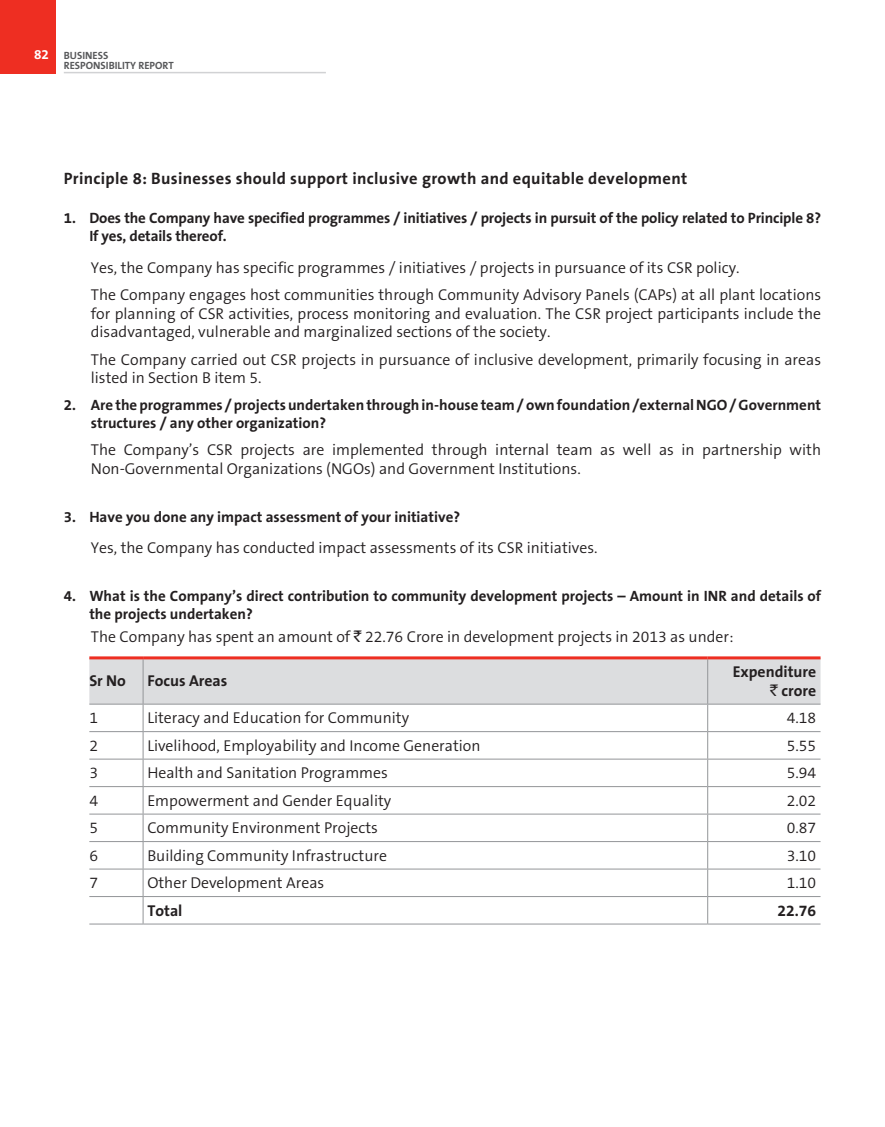
<style>
.page{position:relative;width:885px;height:1127px;background:#fff}
.page>*{position:absolute;margin:0;border:0;box-sizing:border-box;transform-origin:0 0}
.t1{font:700 16.5px "The Sans B7";letter-spacing:.02em;color:#231f20}
.t2{font:300 15.75px/18.8px "The Sans B4";color:#231f20}
.t3{font:700 15.75px/18.8px "The Sans B7";color:#231f20;text-align:right}
.t4{font:700 15px/18px "The Sans B7";color:#231f20}
.t5{font:700 10.5px/10.5px "The Sans B7";color:#57585a}
.s1{font-size:13.5px;color:#fff}
.s2{font-family:"Rupee Foradian";font-weight:400}
</style>
<div class="page">
<div style="left:0;top:0;width:55px;height:74px;background:#ee2e22"></div>
<hr style="left:64px;top:72px;width:262px;height:1px;background:#d1d2d4">
<svg style="left:89px;top:659px;width:731px;height:264px"></svg>
<hr style="left:89px;top:923px;width:54px;height:1px;background:#939598">
<hr style="left:143px;top:923px;width:564px;height:1px;background:#939598">
<hr style="left:707px;top:923px;width:113px;height:1px;background:#939598">
<hr style="left:143px;top:659px;width:1px;height:45px;background:#939598">
<hr style="left:707px;top:659px;width:1px;height:45px;background:#939598">
<hr style="left:89px;top:704px;width:54px;height:1px;background:#939598">
<hr style="left:143px;top:704px;width:564px;height:1px;background:#939598">
<hr style="left:707px;top:704px;width:113px;height:1px;background:#939598">
<hr style="left:89px;top:656px;width:54px;height:3px;background:#ee2e22">
<hr style="left:143px;top:656px;width:564px;height:3px;background:#ee2e22">
<hr style="left:707px;top:656px;width:113px;height:3px;background:#ee2e22">
<p class="t5" style="left:64px;top:50px;width:112px;text-indent:-30px"><span class="s1">82</span> BUSINESS<br>RESPONSIBILITY REPORT</p>
<p class="t1" style="left:64px;top:169px;width:625px">Principle 8: Businesses should support inclusive growth and equitable development</p>
<p class="t4" style="left:89px;top:210px;width:733px;text-indent:-26px">1. Does the Company have specified programmes / initiatives / projects in pursuit of the policy related to Principle 8?<br>If yes, details thereof.</p>
<p class="t2" style="left:91px;top:254px;width:731px;line-height:27.3px">Yes, the Company has specific programmes / initiatives / projects in pursuance of its CSR policy.<br>The Company engages host communities through Community Advisory Panels (CAPs) at all plant locations</p>
<p class="t2" style="left:91px;top:305px;width:731px">for planning of CSR activities, process monitoring and evaluation. The CSR project participants include the disadvantaged, vulnerable and marginalized sections of the society.</p>
<p class="t2" style="left:91px;top:351px;width:731px">The Company carried out CSR projects in pursuance of inclusive development, primarily focusing in areas listed in Section B item 5.</p>
<p class="t4" style="left:91px;top:397px;width:731px;text-indent:-27px">2. Are the programmes / projects undertaken through in-house team / own foundation /external NGO / Government structures / any other organization?</p>
<p class="t2" style="left:91px;top:441px;width:731px">The Company’s CSR projects are implemented through internal team as well as in partnership with<br>Non-Governmental Organizations (NGOs) and Government Institutions.</p>
<p class="t4" style="left:64px;top:508px;width:398px">3. Have you done any impact assessment of your initiative?</p>
<p class="t2" style="left:91px;top:539px;width:508px">Yes, the Company has conducted impact assessments of its CSR initiatives.</p>
<p class="t4" style="left:89px;top:588px;width:733px;text-indent:-26px">4. What is the Company’s direct contribution to community development projects – Amount in INR and details of the projects undertaken?</p>
<p class="t2" style="left:91px;top:628px;width:644px">The Company has spent an amount of <span class="s2">`</span> 22.76 Crore in development projects in 2013 as under:</p>
<p class="t3" style="left:89px;top:672px;width:38px">Sr No</p>
<p class="t3" style="left:147px;top:672px;width:82px">Focus Areas</p>
<p class="t3" style="left:732px;top:663px;width:85px">Expenditure <span class="s2">`</span> crore</p>
<p class="t2" style="left:89px;top:709px;width:10px">1</p>
<p class="t2" style="left:147px;top:709px;width:263px">Literacy and Education for Community</p>
<p class="t2" style="left:786px;top:709px;width:31px">4.18</p>
<p class="t2" style="left:89px;top:737px;width:10px">2</p>
<p class="t2" style="left:147px;top:737px;width:335px">Livelihood, Employability and Income Generation</p>
<p class="t2" style="left:786px;top:737px;width:31px">5.55</p>
<p class="t2" style="left:89px;top:764px;width:10px">3</p>
<p class="t2" style="left:147px;top:764px;width:242px">Health and Sanitation Programmes</p>
<p class="t2" style="left:786px;top:764px;width:31px">5.94</p>
<p class="t2" style="left:89px;top:792px;width:10px">4</p>
<p class="t2" style="left:147px;top:792px;width:245px">Empowerment and Gender Equality</p>
<p class="t2" style="left:786px;top:792px;width:31px">2.02</p>
<p class="t2" style="left:89px;top:819px;width:10px">5</p>
<p class="t2" style="left:147px;top:819px;width:232px">Community Environment Projects</p>
<p class="t2" style="left:786px;top:819px;width:31px">0.87</p>
<p class="t2" style="left:89px;top:847px;width:10px">6</p>
<p class="t2" style="left:147px;top:847px;width:241px">Building Community Infrastructure</p>
<p class="t2" style="left:786px;top:847px;width:31px">3.10</p>
<p class="t2" style="left:89px;top:874px;width:10px">7</p>
<p class="t2" style="left:147px;top:874px;width:178px">Other Development Areas</p>
<p class="t2" style="left:786px;top:874px;width:31px">1.10</p>
<p class="t3" style="left:147px;top:902px;width:37px">Total</p>
<p class="t3" style="left:777px;top:902px;width:40px">22.76</p>
</div>
